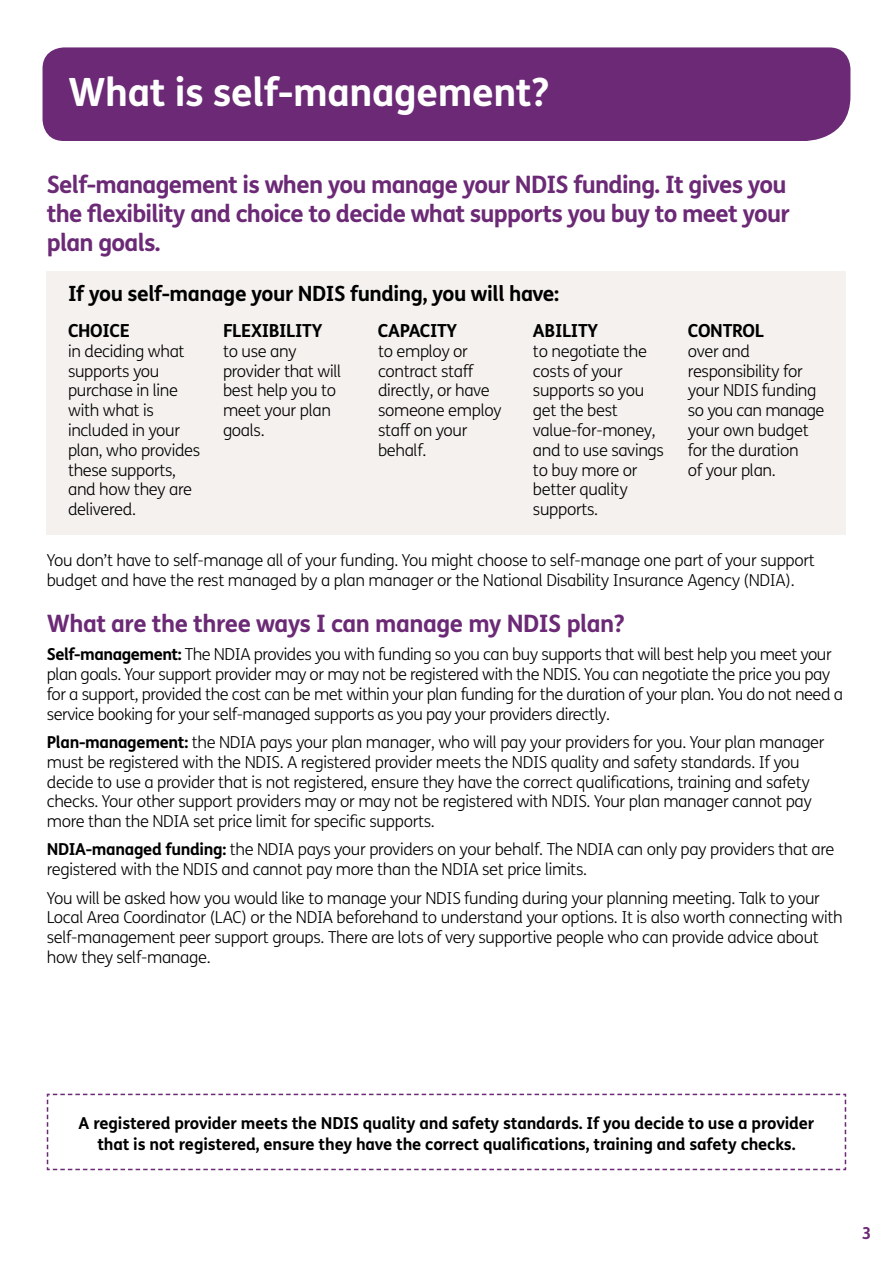
<style>
.page{position:relative;width:893px;height:1263px;background:#fff}
.page>*{position:absolute;margin:0;border:0;box-sizing:border-box;transform-origin:0 0}
.t1{font:700 39px "FS Me";letter-spacing:-.01em;color:#fff}
.t2{font:700 24px/28.8px "FS Me";letter-spacing:-.03em;color:#6b2976}
.t3{font:700 21px "FS Me";letter-spacing:-.02em;color:#000}
.t4{font:700 18px "FS Me";letter-spacing:-.02em;color:#000}
.t5{font:300 16.5px/19.8px "FS Me";letter-spacing:-.02em;color:#000}
.t6{font:700 16.5px/21px "FS Me";letter-spacing:-.01em;color:#000;text-align:center}
.t7{font:700 16.5px "FS Me";color:#6b2976}
.s1{font-weight:700}
</style>
<div class="page">
<div style="left:47px;top:271px;width:799px;height:264px;background:#f4f1ee"></div>
<div style="left:43px;top:47px;width:807px;height:94px;background:#6b2976"></div>
<svg style="left:46px;top:1093px;width:801px;height:78px"></svg>
<h2 class="t1" style="left:68px;top:68px;width:483px">What is self-management?</h2>
<p class="t2" style="left:47px;top:170px;width:745px">Self-management is when you manage your NDIS funding. It gives you the fexibility and choice to decide what supports you buy to meet your plan goals.</p>
<p class="t3" style="left:68px;top:281px;width:493px">If you self-manage your NDIS funding, you will have:</p>
<p class="t4" style="left:68px;top:319px;width:63px">CHOICE</p>
<p class="t4" style="left:223px;top:319px;width:101px">FLEXIBILITY</p>
<p class="t4" style="left:378px;top:319px;width:81px">CAPACITY</p>
<p class="t4" style="left:533px;top:319px;width:67px">ABILITY</p>
<p class="t4" style="left:688px;top:319px;width:78px">CONTROL</p>
<p class="t5" style="left:68px;top:341px;width:118px">in deciding what</p>
<p class="t5" style="left:223px;top:341px;width:75px">to use any</p>
<p class="t5" style="left:378px;top:341px;width:91px">to employ or</p>
<p class="t5" style="left:533px;top:341px;width:116px">to negotiate the</p>
<p class="t5" style="left:688px;top:341px;width:64px">over and</p>
<p class="t5" style="left:68px;top:361px;width:93px">supports you</p>
<p class="t5" style="left:223px;top:361px;width:120px">provider that will</p>
<p class="t5" style="left:378px;top:361px;width:98px">contract staff</p>
<p class="t5" style="left:533px;top:361px;width:91px">costs of your</p>
<p class="t5" style="left:688px;top:361px;width:116px">responsibility for</p>
<p class="t5" style="left:68px;top:381px;width:112px">purchase in line</p>
<p class="t5" style="left:223px;top:381px;width:115px">best help you to</p>
<p class="t5" style="left:378px;top:381px;width:113px">directly, or have</p>
<p class="t5" style="left:533px;top:381px;width:113px">supports so you</p>
<p class="t5" style="left:688px;top:381px;width:130px">your NDIS funding</p>
<p class="t5" style="left:68px;top:401px;width:87px">with what is</p>
<p class="t5" style="left:223px;top:401px;width:109px">meet your plan</p>
<p class="t5" style="left:378px;top:401px;width:125px">someone employ</p>
<p class="t5" style="left:533px;top:401px;width:86px">get the best</p>
<p class="t5" style="left:688px;top:401px;width:138px">so you can manage</p>
<p class="t5" style="left:68px;top:421px;width:114px">included in your</p>
<p class="t5" style="left:223px;top:421px;width:43px">goals.</p>
<p class="t5" style="left:378px;top:421px;width:91px">staff on your</p>
<p class="t5" style="left:533px;top:421px;width:124px">value-for-money,</p>
<p class="t5" style="left:688px;top:421px;width:122px">your own budget</p>
<p class="t5" style="left:68px;top:440px;width:134px">plan, who provides</p>
<p class="t5" style="left:378px;top:440px;width:50px">behalf.</p>
<p class="t5" style="left:533px;top:440px;width:132px">and to use savings</p>
<p class="t5" style="left:688px;top:440px;width:112px">for the duration</p>
<p class="t5" style="left:68px;top:460px;width:110px">these supports,</p>
<p class="t5" style="left:533px;top:460px;width:106px">to buy more or</p>
<p class="t5" style="left:688px;top:460px;width:89px">of your plan.</p>
<p class="t5" style="left:68px;top:480px;width:126px">and how they are</p>
<p class="t5" style="left:533px;top:480px;width:96px">better quality</p>
<p class="t5" style="left:68px;top:500px;width:69px">delivered.</p>
<p class="t5" style="left:533px;top:500px;width:67px">supports.</p>
<p class="t5" style="left:47px;top:551px;width:770px">You don’t have to self-manage all of your funding. You might choose to self-manage one part of your support budget and have the rest managed by a plan manager or the National Disability Insurance Agency (NDIA).</p>
<h3 class="t2" style="left:47px;top:609px;width:579px">What are the three ways I can manage my NDIS plan?</h3>
<p class="t5" style="left:47px;top:645px;width:798px"><span class="s1">Self-management:</span> The NDIA provides you with funding so you can buy supports that will best help you meet your plan goals. Your support provider may or may not be registered with the NDIS. You can negotiate the price you pay for a support, provided the cost can be met within your plan funding for the duration of your plan. You do not need a service booking for your self-managed supports as you pay your providers directly.</p>
<p class="t5" style="left:47px;top:733px;width:779px"><span class="s1">Plan-management:</span> the NDIA pays your plan manager, who will pay your providers for you. Your plan manager must be registered with the NDIS. A registered provider meets the NDIS quality and safety standards. If you decide to use a provider that is not registered, ensure they have the correct qualifcations, training and safety checks. Your other support providers may or may not be registered with NDIS. Your plan manager cannot pay more than the NDIA set price limit for specifc supports.</p>
<p class="t5" style="left:47px;top:840px;width:789px"><span class="s1">NDIA-managed funding:</span> the NDIA pays your providers on your behalf. The NDIA can only pay providers that are registered with the NDIS and cannot pay more than the NDIA set price limits.</p>
<p class="t5" style="left:47px;top:888px;width:798px">You will be asked how you would like to manage your NDIS funding during your planning meeting. Talk to your Local Area Coordinator (LAC) or the NDIA beforehand to understand your options. It is also worth connecting with self-management peer support groups. There are lots of very supportive people who can provide advice about how they self-manage.</p>
<p class="t6" style="left:79px;top:1112px;width:737px">A registered provider meets the NDIS quality and safety standards. If you decide to use a provider that is not registered, ensure they have the correct qualifcations, training and safety checks.</p>
<p class="t7" style="left:862px;top:1223px;width:11px">3</p>
</div>
